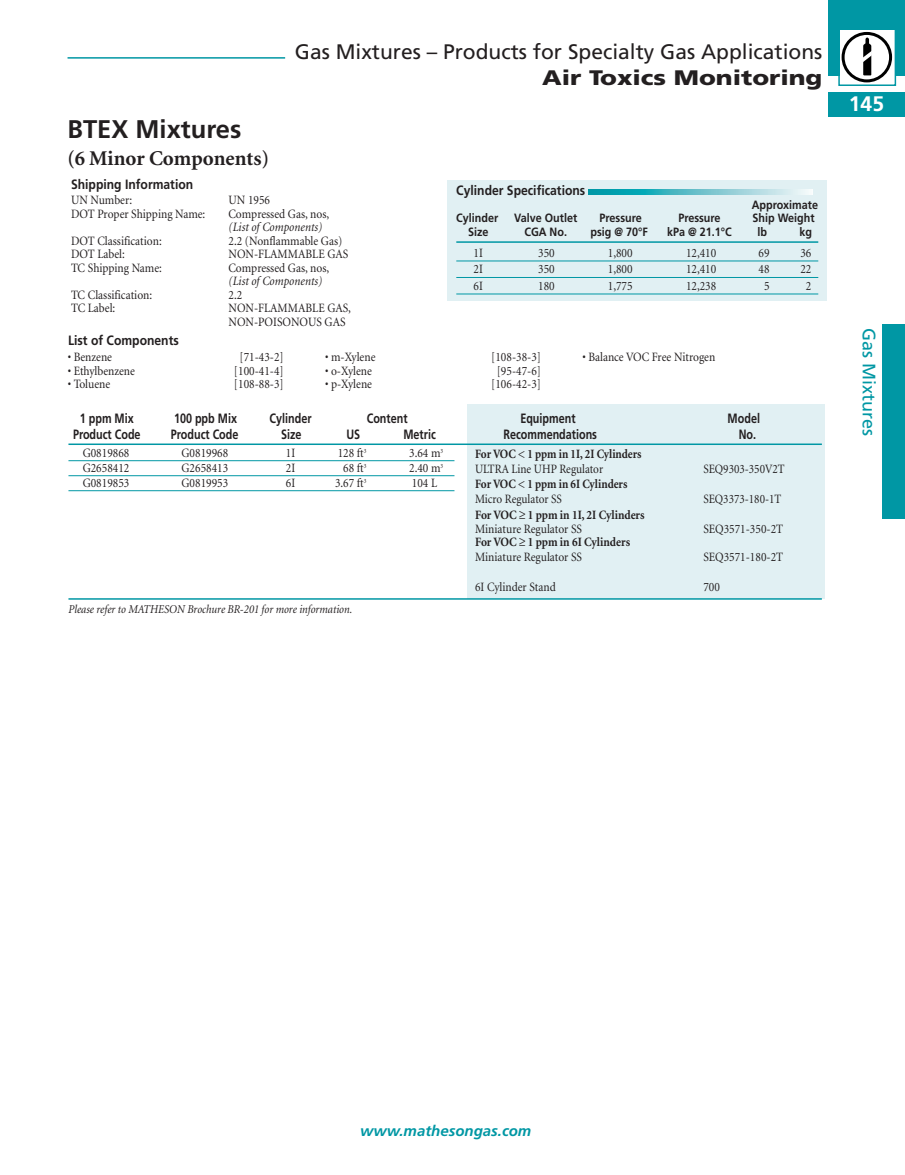
<style>
.page{position:relative;width:905px;height:1175px;background:#fff}
.page>*{position:absolute;margin:0;border:0;box-sizing:border-box;transform-origin:0 0}
.t1{font:700 25.5px "Frutiger";color:#231f20}
.t2{font:21px "Frutiger";color:#231f20}
.t3{font:900 21px "Frutiger";color:#231f20;scale:1.2 1}
.t4{font:700 21px "Minion";color:#231f20}
.t5{font:700 21px "Frutiger";color:#fff}
.t6{font:18px "Frutiger";color:#0097a4}
.t7{font:italic 700 15px "Frutiger";color:#0097a4}
.t8{font:700 13.5px "Frutiger";color:#231f20;scale:.8 1}
.t9{font:700 13.5px "Frutiger";color:#231f20;scale:.9 1}
.t10{font:12.75px/13.5px "Minion";color:#231f20;scale:.9 1}
.t11{font:700 12.75px/13.5px "Minion";color:#231f20;scale:.9 1}
.t12{font:12.75px "Minion";color:#231f20;scale:.88 1}
.t13{font:700 12.75px "Minion";color:#231f20;scale:.88 1}
.t14{font:italic 12.75px "Minion";color:#231f20;scale:.9 1}
.t15{font:700 12px "Frutiger";color:#231f20;scale:.9 1}
.t16{font:italic 12px "Minion";color:#231f20;scale:.9 1}
.s1{font-weight:400}
</style>
<div class="page">
<hr style="left:68px;top:57px;width:217px;height:2px;background:#0097a4">
<div style="left:828px;top:0;width:76px;height:75px;background:#0097a4"></div>
<div style="left:828px;top:92px;width:76px;height:25px;background:#0097a4"></div>
<svg style="left:841px;top:31px;width:52px;height:52px"></svg>
<svg style="left:843px;top:33px;width:47px;height:48px"></svg>
<div style="left:841px;top:32px;width:51px;height:50px;border:3px solid #000;border-radius:50%"></div>
<svg style="left:862px;top:37px;width:9px;height:38px"></svg>
<div style="left:838px;top:28px;width:58px;height:58px;border:2px solid #0097a4"></div>
<div style="left:881px;top:324px;width:23px;height:195px;background:#0097a4"></div>
<div style="left:447px;top:180px;width:379px;height:120px;background:#e1f0f3"></div>
<hr style="left:456px;top:241px;width:362px;height:2px;background:#0097a4">
<hr style="left:456px;top:261px;width:362px;height:1px;background:#0097a4">
<hr style="left:456px;top:277px;width:362px;height:1px;background:#0097a4">
<hr style="left:456px;top:294px;width:362px;height:1px;background:#0097a4">
<svg style="left:588px;top:190px;width:224px;height:4px"></svg>
<div style="left:467px;top:404px;width:358px;height:195px;background:#e1f0f3"></div>
<hr style="left:68px;top:443px;width:753px;height:2px;background:#0097a4">
<hr style="left:68px;top:460px;width:386px;height:1px;background:#0097a4">
<hr style="left:68px;top:475px;width:386px;height:1px;background:#0097a4">
<hr style="left:68px;top:490px;width:386px;height:1px;background:#0097a4">
<hr style="left:68px;top:598px;width:753px;height:1px;background:#0097a4">
<h1 class="t1" style="left:67px;top:119px;width:175px">BTEX Mixtures</h1>
<h2 class="t4" style="left:67px;top:150px;width:203px">(6 Minor Components)</h2>
<h2 class="t2" style="left:295px;top:44px;width:529px">Gas Mixtures – Products for Specialty Gas Applications</h2>
<h2 class="t3" style="left:542px;top:69px;width:235px">Air Toxics Monitoring</h2>
<p class="t9" style="left:71px;top:179px;width:137px">Shipping Information</p>
<p class="t10" style="left:71px;top:195px;width:69px">UN Number:</p>
<p class="t10" style="left:228px;top:195px;width:48px">UN 1956</p>
<p class="t10" style="left:71px;top:208px;width:151px">DOT Proper Shipping Name:</p>
<p class="t10" style="left:228px;top:208px;width:113px">Compressed Gas, nos,</p>
<p class="t14" style="left:228px;top:222px;width:106px">(List of Components)</p>
<p class="t10" style="left:71px;top:235px;width:102px">DOT Classification:</p>
<p class="t10" style="left:228px;top:235px;width:128px">2.2 (Nonflammable Gas)</p>
<p class="t10" style="left:71px;top:249px;width:61px">DOT Label:</p>
<p class="t10" style="left:228px;top:249px;width:135px">NON-FLAMMABLE GAS</p>
<p class="t10" style="left:71px;top:262px;width:102px">TC Shipping Name:</p>
<p class="t10" style="left:228px;top:262px;width:113px">Compressed Gas, nos,</p>
<p class="t14" style="left:228px;top:276px;width:106px">(List of Components)</p>
<p class="t10" style="left:71px;top:289px;width:92px">TC Classification:</p>
<p class="t10" style="left:228px;top:289px;width:17px">2.2</p>
<p class="t10" style="left:71px;top:303px;width:51px">TC Label:</p>
<p class="t10" style="left:228px;top:303px;width:138px">NON-FLAMMABLE GAS,<br>NON-POISONOUS GAS</p>
<p class="t9" style="left:68px;top:335px;width:124px">List of Components</p>
<p class="t9" style="left:456px;top:185px;width:145px">Cylinder Specifications</p>
<p class="t15" style="left:751px;top:200px;width:75px">Approximate</p>
<p class="t15" style="left:456px;top:213px;width:48px">Cylinder</p>
<p class="t15" style="left:514px;top:213px;width:72px">Valve Outlet</p>
<p class="t15" style="left:599px;top:213px;width:48px">Pressure</p>
<p class="t15" style="left:678px;top:213px;width:48px">Pressure</p>
<p class="t15" style="left:752px;top:213px;width:71px">Ship Weight</p>
<p class="t15" style="left:468px;top:227px;width:24px">Size</p>
<p class="t15" style="left:524px;top:227px;width:49px">CGA No.</p>
<p class="t15" style="left:590px;top:227px;width:65px">psig @ 70°F</p>
<p class="t15" style="left:667px;top:227px;width:73px">kPa @ 21.1°C</p>
<p class="t15" style="left:757px;top:227px;width:12px">lb</p>
<p class="t15" style="left:799px;top:227px;width:16px">kg</p>
<p class="t10" style="left:473px;top:247px;width:12px">1I</p>
<p class="t10" style="left:538px;top:247px;width:20px">350</p>
<p class="t10" style="left:608px;top:247px;width:29px">1,800</p>
<p class="t10" style="left:686px;top:247px;width:35px">12,410</p>
<p class="t10" style="left:758px;top:247px;width:14px">69</p>
<p class="t10" style="left:800px;top:247px;width:14px">36</p>
<p class="t10" style="left:473px;top:264px;width:12px">2I</p>
<p class="t10" style="left:538px;top:264px;width:20px">350</p>
<p class="t10" style="left:608px;top:264px;width:29px">1,800</p>
<p class="t10" style="left:686px;top:264px;width:35px">12,410</p>
<p class="t10" style="left:758px;top:264px;width:14px">48</p>
<p class="t10" style="left:800px;top:264px;width:14px">22</p>
<p class="t10" style="left:473px;top:280px;width:12px">6I</p>
<p class="t10" style="left:538px;top:280px;width:20px">180</p>
<p class="t10" style="left:608px;top:280px;width:29px">1,775</p>
<p class="t10" style="left:686px;top:280px;width:35px">12,238</p>
<p class="t10" style="left:764px;top:280px;width:8px">5</p>
<p class="t10" style="left:806px;top:280px;width:8px">2</p>
<p class="t10" style="left:68px;top:351px;width:51px">• Benzene</p>
<p class="t10" style="left:239px;top:351px;width:51px">[71-43-2]</p>
<p class="t10" style="left:68px;top:365px;width:76px">• Ethylbenzene</p>
<p class="t10" style="left:234px;top:365px;width:57px">[100-41-4]</p>
<p class="t10" style="left:68px;top:378px;width:49px">• Toluene</p>
<p class="t10" style="left:234px;top:378px;width:57px">[108-88-3]</p>
<p class="t10" style="left:325px;top:351px;width:58px">• m-Xylene</p>
<p class="t10" style="left:491px;top:351px;width:57px">[108-38-3]</p>
<p class="t10" style="left:325px;top:365px;width:54px">• o-Xylene</p>
<p class="t10" style="left:496px;top:365px;width:51px">[95-47-6]</p>
<p class="t10" style="left:325px;top:378px;width:54px">• p-Xylene</p>
<p class="t10" style="left:491px;top:378px;width:57px">[106-42-3]</p>
<p class="t10" style="left:582px;top:351px;width:149px">• Balance VOC Free Nitrogen</p>
<p class="t8" style="left:80px;top:412px;width:69px">1 ppm Mix</p>
<p class="t8" style="left:174px;top:412px;width:80px">100 ppb Mix</p>
<p class="t8" style="left:269px;top:412px;width:54px">Cylinder</p>
<p class="t8" style="left:367px;top:412px;width:52px">Content</p>
<p class="t8" style="left:520px;top:412px;width:70px">Equipment</p>
<p class="t8" style="left:727px;top:412px;width:42px">Model</p>
<p class="t8" style="left:73px;top:429px;width:86px">Product Code</p>
<p class="t8" style="left:171px;top:429px;width:86px">Product Code</p>
<p class="t8" style="left:281px;top:429px;width:27px">Size</p>
<p class="t8" style="left:346px;top:429px;width:19px">US</p>
<p class="t8" style="left:403px;top:429px;width:42px">Metric</p>
<p class="t8" style="left:503px;top:429px;width:118px">Recommendations</p>
<p class="t8" style="left:738px;top:429px;width:23px">No.</p>
<p class="t10" style="left:83px;top:447px;width:53px">G0819868</p>
<p class="t10" style="left:182px;top:447px;width:53px">G0819968</p>
<p class="t12" style="left:286px;top:448px;width:12px">1I</p>
<p class="t10" style="left:338px;top:447px;width:33px">128 ft<sup>3</sup></p>
<p class="t10" style="left:409px;top:447px;width:39px">3.64 m<sup>3</sup></p>
<p class="t10" style="left:83px;top:462px;width:53px">G2658412</p>
<p class="t10" style="left:182px;top:462px;width:53px">G2658413</p>
<p class="t10" style="left:286px;top:462px;width:12px">2I</p>
<p class="t10" style="left:343px;top:462px;width:27px">68 ft<sup>3</sup></p>
<p class="t10" style="left:409px;top:462px;width:39px">2.40 m<sup>3</sup></p>
<p class="t10" style="left:83px;top:477px;width:53px">G0819853</p>
<p class="t10" style="left:182px;top:477px;width:53px">G0819953</p>
<p class="t10" style="left:286px;top:477px;width:12px">6I</p>
<p class="t10" style="left:335px;top:477px;width:37px">3.67 ft<sup>3</sup></p>
<p class="t10" style="left:412px;top:477px;width:30px">104 L</p>
<p class="t13" style="left:475px;top:448px;width:191px">For VOC &lt; 1 ppm in 1I, 2I Cylinders</p>
<p class="t12" style="left:475px;top:463px;width:147px">ULTRA Line UHP Regulator</p>
<p class="t12" style="left:703px;top:463px;width:94px">SEQ9303-350V2T</p>
<p class="t13" style="left:475px;top:478px;width:175px">For VOC &lt; 1 ppm in 6I Cylinders</p>
<p class="t12" style="left:475px;top:493px;width:100px">Micro Regulator SS</p>
<p class="t12" style="left:703px;top:493px;width:90px">SEQ3373-180-1T</p>
<p class="t11" style="left:475px;top:509px;width:190px">For VOC ≥ 1 ppm in 1I, 2I Cylinders<br><span class="s1">Miniature Regulator SS</span></p>
<p class="t10" style="left:703px;top:523px;width:90px">SEQ3571-350-2T</p>
<p class="t11" style="left:475px;top:535px;width:174px;line-height:15px">For VOC ≥ 1 ppm in 6I Cylinders<br><span class="s1">Miniature Regulator SS</span></p>
<p class="t10" style="left:703px;top:551px;width:90px">SEQ3571-180-2T</p>
<p class="t16" style="left:68px;top:604px;width:317px">Please refer to MATHESON Brochure BR-201 for more information.</p>
<p class="t10" style="left:475px;top:581px;width:91px">6I Cylinder Stand</p>
<p class="t10" style="left:703px;top:581px;width:20px">700</p>
<h2 class="t5" style="left:849px;top:96px;width:37px">145</h2>
<h3 class="t6" style="left:876px;top:328px;width:109px;rotate:90deg">Gas Mixtures</h3>
<p class="t7" style="left:360px;top:1125px;width:172px">www.mathesongas.com</p>
</div>
